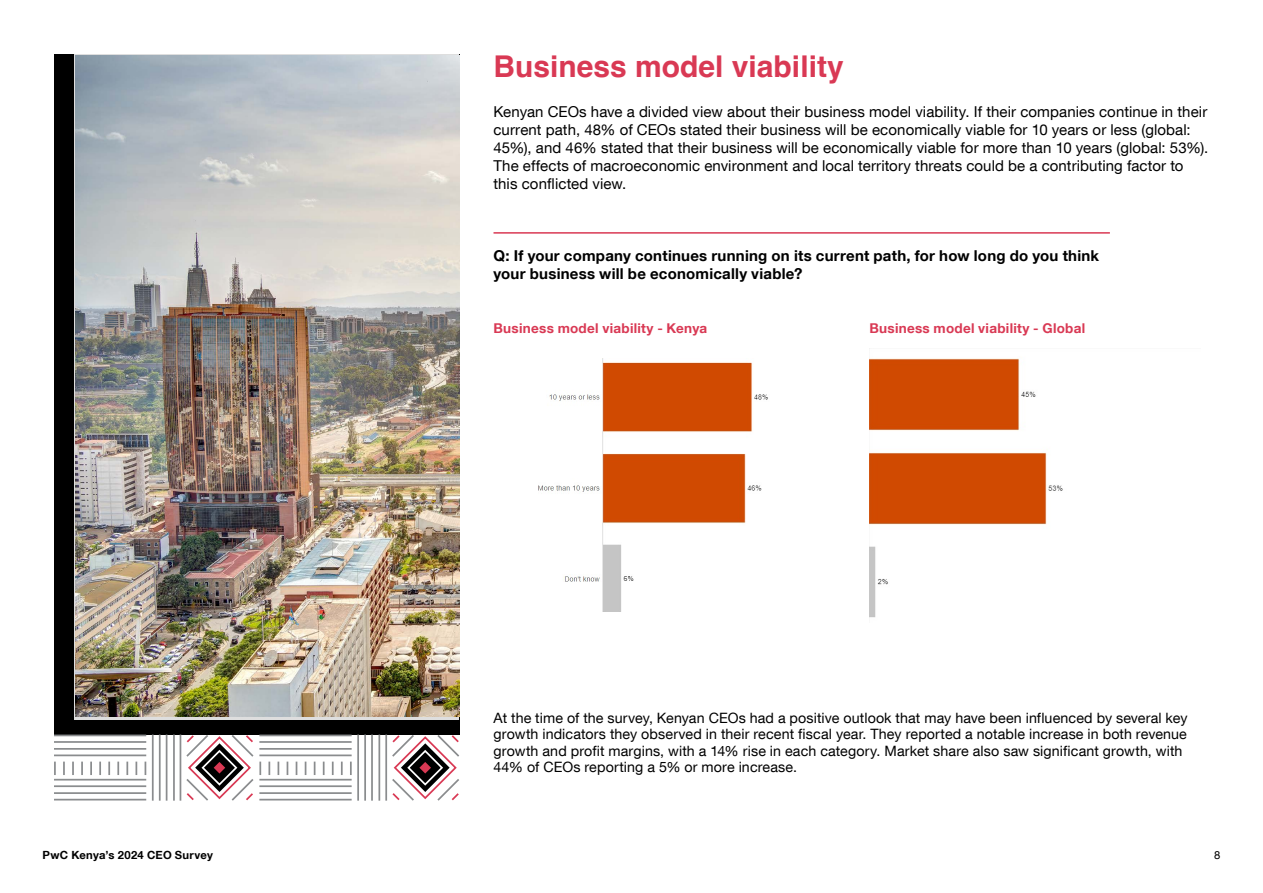
<style>
.page{position:relative;width:1263px;height:893px;background:#fff}
.page>*{position:absolute;margin:0;border:0;box-sizing:border-box;transform-origin:0 0}
.t1{font:700 30px "Helvetica";color:#d93954}
.t2{font:15px/18px "Helvetica Neue LT Com";letter-spacing:.005em;color:#000}
.t3{font:700 15px/18px "Helvetica Neue LT Com";letter-spacing:.015em;color:#000}
.t4{font:14.25px/16.5px "Helvetica Neue LT Com";letter-spacing:.01em;color:#000}
.t5{font:700 13.5px "Helvetica Neue LT Com";letter-spacing:.02em;color:#d93954}
.t6{font:700 11.25px "Helvetica Neue LT Com";letter-spacing:.025em;color:#000}
.t7{font:11.25px "Helvetica Neue LT Com";color:#000}
</style>
<div class="page">
<div style="left:54px;top:54px;width:405px;height:680px;background:#000"></div>
<svg style="left:54px;top:733px;width:406px;height:68px"></svg>
<img style="left:75px;top:55px;width:384px;height:662px">
<hr style="left:493px;top:232px;width:617px;height:2px;background:#d93954">
<img style="left:538px;top:359px;width:230px;height:253px">
<img style="left:869px;top:358px;width:194px;height:260px">
<h1 class="t1" style="left:493px;top:48px;width:352px">Business model viability</h1>
<p class="t2" style="left:493px;top:102px;width:716px">Kenyan CEOs have a divided view about their business model viability. If their companies continue in their current path, 48% of CEOs stated their business will be economically viable for 10 years or less (global:<br>45%), and 46% stated that their business will be economically viable for more than 10 years (global: 53%).<br>The effects of macroeconomic environment and local territory threats could be a contributing factor to this conflicted view.</p>
<p class="t3" style="left:493px;top:247px;width:607px">Q: If your company continues running on its current path, for how long do you think your business will be economically viable?</p>
<p class="t5" style="left:493px;top:320px;width:215px">Business model viability - Kenya</p>
<p class="t5" style="left:869px;top:320px;width:217px">Business model viability - Global</p>
<p class="t4" style="left:493px;top:709px;width:696px">At the time of the survey, Kenyan CEOs had a positive outlook that may have been influenced by several key growth indicators they observed in their recent fiscal year. They reported a notable increase in both revenue growth and profit margins, with a 14% rise in each category. Market share also saw significant growth, with 44% of CEOs reporting a 5% or more increase.</p>
<p class="t6" style="left:43px;top:847px;width:172px">PwC Kenya’s 2024 CEO Survey</p>
<p class="t7" style="left:1214px;top:847px;width:8px">8</p>
</div>
